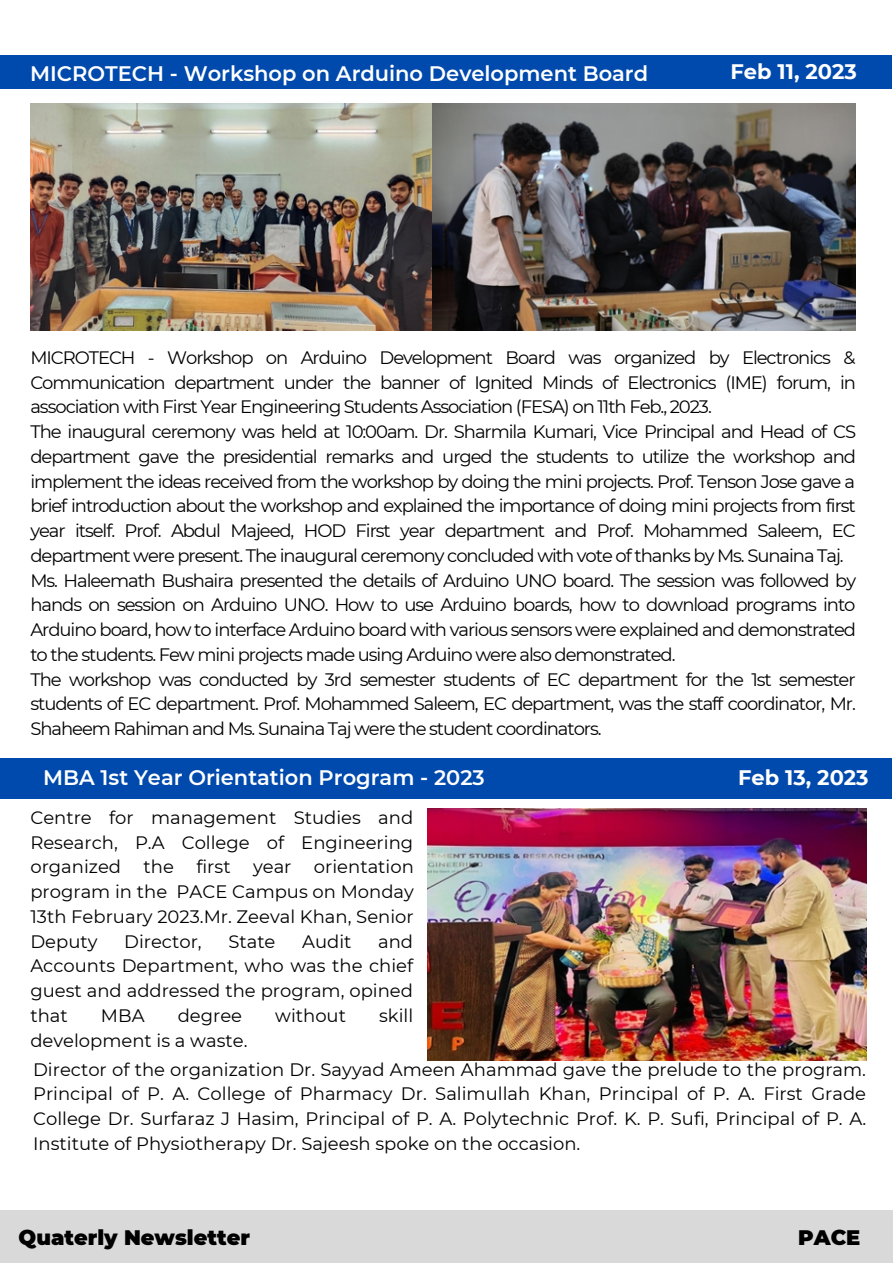
<style>
.page{position:relative;width:893px;height:1264px;background:#fff}
.page>*{position:absolute;margin:0;border:0;box-sizing:border-box;transform-origin:0 0}
.t1{font:600 21px "Montserrat";color:#fff}
.t2{font:900 21px "Montserrat";color:#000}
.t3{font:700 21px "Montserrat";color:#fff}
.t4{font:18px/24.8px "Montserrat";letter-spacing:-.06em;color:#000;text-align:justify}
.t5{font:18px/29px "Montserrat";color:#000}
</style>
<div class="page">
<div style="left:0;top:1210px;width:892px;height:52px;background:#d9d9d9"></div>
<div style="left:0;top:55px;width:891px;height:34px;background:#004aad"></div>
<img style="left:30px;top:103px;width:825px;height:227px">
<div style="left:0;top:757px;width:891px;height:41px;background:#004aad"></div>
<img style="left:427px;top:808px;width:439px;height:252px">
<p class="t1" style="left:30px;top:61px;width:619px">MICROTECH - Workshop on Arduino Development Board</p>
<p class="t3" style="left:730px;top:59px;width:128px">Feb 11, 2023</p>
<p class="t4" style="left:30px;top:345px;width:827px;text-align:left">MICROTECH - Workshop on Arduino Development Board was organized by Electronics &amp; Communication department under the banner of Ignited Minds of Electronics (IME) forum, in association with First Year Engineering Students Association (FESA) on 11th Feb., 2023.<br>The inaugural ceremony was held at 10:00am. Dr. Sharmila Kumari, Vice Principal and Head of CS department gave the presidential remarks and urged the students to utilize the workshop and implement the ideas received from the workshop by doing the mini projects. Prof. Tenson Jose gave a brief introduction about the workshop and explained the importance of doing mini projects from first year itself. Prof. Abdul Majeed, HOD First year department and Prof. Mohammed Saleem, EC department were present. The inaugural ceremony concluded with vote of thanks by Ms. Sunaina Taj.<br>Ms. Haleemath Bushaira presented the details of Arduino UNO board. The session was followed by hands on session on Arduino UNO. How to use Arduino boards, how to download programs into Arduino board, how to interface Arduino board with various sensors were explained and demonstrated to the students. Few mini projects made using Arduino were also demonstrated.<br>The workshop was conducted by 3rd semester students of EC department for the 1st semester students of EC department. Prof. Mohammed Saleem, EC department, was the staff coordinator, Mr.<br>Shaheem Rahiman and Ms. Sunaina Taj were the student coordinators.</p>
<p class="t1" style="left:43px;top:764px;width:443px">MBA 1st Year Orientation Program - 2023</p>
<p class="t3" style="left:738px;top:764px;width:132px">Feb 13, 2023</p>
<p class="t4" style="left:30px;top:805px;width:385px">Centre for management Studies and Research, P.A College of Engineering organized the first year orientation program in the PACE Campus on Monday 13th February 2023.Mr. Zeeval Khan, Senior Deputy</p>
<p class="t4" style="left:30px;top:928px;width:384px;text-indent:348px">and Accounts Department, who was the chief guest and addressed the program, opined that</p>
<p class="t5" style="left:124px;top:926px;width:79px">Director,</p>
<p class="t4" style="left:228px;top:928px;width:49px">State</p>
<p class="t4" style="left:302px;top:928px;width:51px">Audit</p>
<p class="t4" style="left:101px;top:1002px;width:45px">MBA</p>
<p class="t4" style="left:178px;top:1002px;width:66px">degree</p>
<p class="t5" style="left:275px;top:1000px;width:72px">without</p>
<p class="t4" style="left:379px;top:1002px;width:36px">skill</p>
<p class="t5" style="left:30px;top:1025px;width:837px">development is a waste.<br>Director of the organization Dr. Sayyad Ameen Ahammad gave the prelude to the program.</p>
<p class="t4" style="left:33px;top:1081px;width:834px">Principal of P. A. College of Pharmacy Dr. Salimullah Khan, Principal of P. A. First Grade College Dr. Surfaraz J Hasim, Principal of P. A. Polytechnic Prof. K. P. Sufi, Principal of P. A.<br>Institute of Physiotherapy Dr. Sajeesh spoke on the occasion.</p>
<p class="t2" style="left:19px;top:1224px;width:233px">Quaterly Newsletter</p>
<p class="t2" style="left:798px;top:1224px;width:64px">PACE</p>
</div>
